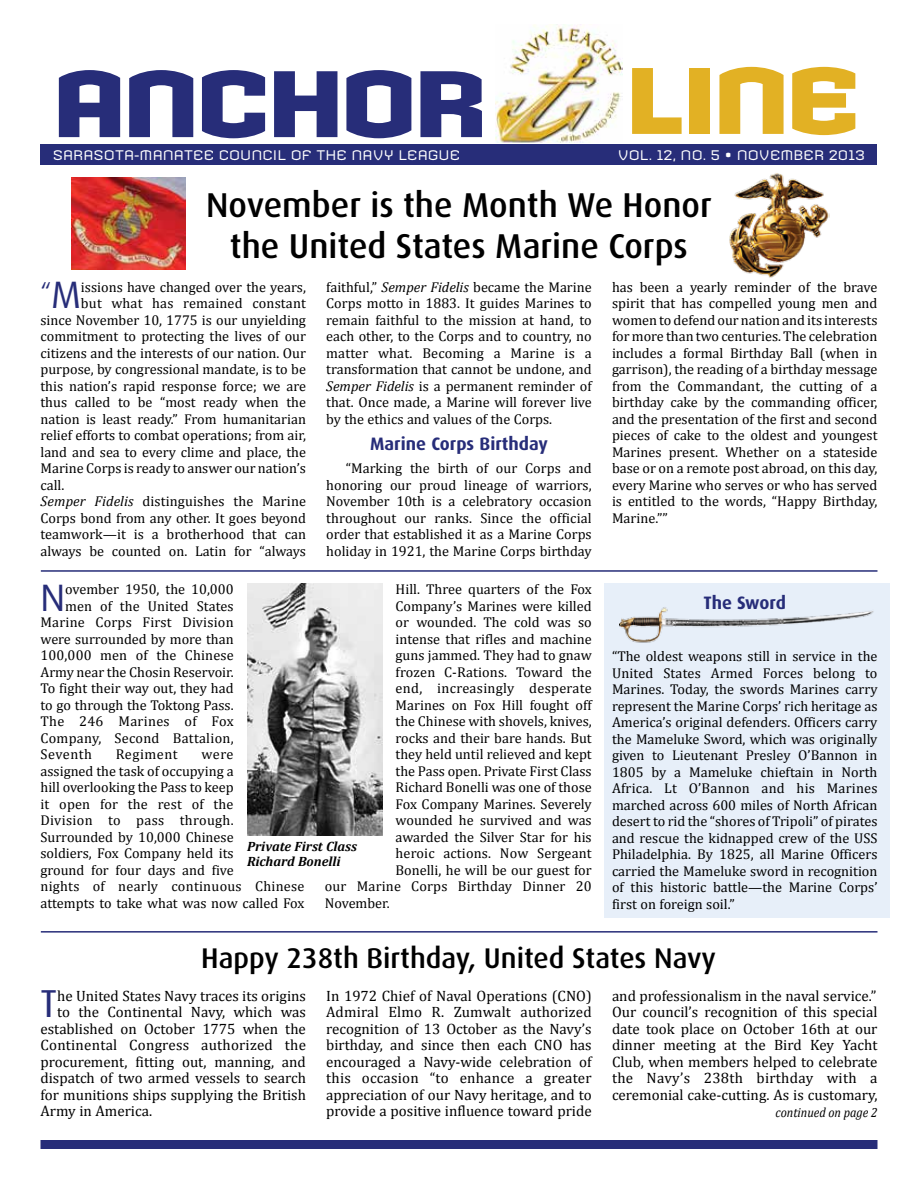
<style>
.page{position:relative;width:918px;height:1188px;background:#fff}
.page>*{position:absolute;margin:0;border:0;box-sizing:border-box;transform-origin:0 0}
.t1{font:700 91.5px "Armada";letter-spacing:-.03em;color:#272d79}
.t2{font:700 91.5px "Armada";color:#e2b124}
.t3{font:39px "Dax";color:#272d79}
.t4{font:38.25px "Dax";color:#272d79}
.t5{font:500 34.5px/40.5px "Dax";color:#000;text-align:center}
.t6{font:500 28.5px "Dax";color:#000}
.t7{font:24.15px "Dax";color:#272d79}
.t8{font:700 18px "Dax";color:#272d79}
.t9{font:15px/16.5px "Cambria";color:#000;text-align:justify}
.t10{font:14.25px/16.5px "Cambria";color:#000;text-align:justify}
.t11{font:14.25px "Cambria";letter-spacing:.02em;color:#000}
.t12{font:14.25px "Cambria";letter-spacing:.04em;color:#000}
.t13{font:13.5px "Armada";color:#fff}
.t14{font:italic 700 13.5px/15px "Cambria";color:#000}
.t15{font:italic 13.5px "Cambria";color:#000;scale:.9 1}
.s1{font-size:38.25px}
.s2{font-style:italic}
</style>
<div class="page">
<div style="left:604px;top:583px;width:286px;height:335px;background:#e7eff9"></div>
<img style="left:496px;top:25px;width:126px;height:117px">
<div style="left:40px;top:145px;width:838px;height:20px;background:#272d79"></div>
<div style="left:40px;top:1140px;width:838px;height:9px;background:#272d79"></div>
<hr style="left:41px;top:570px;width:836px;height:2px;background:#272d79">
<hr style="left:41px;top:931px;width:836px;height:2px;background:#272d79">
<img style="left:71px;top:177px;width:114px;height:93px">
<img style="left:729px;top:173px;width:101px;height:105px">
<img style="left:247px;top:583px;width:135px;height:253px">
<img style="left:619px;top:607px;width:255px;height:36px">
<h1 class="t1" style="left:53px;top:48px;width:436px">ANCHOR</h1>
<h1 class="t2" style="left:626px;top:45px;width:236px">LINE</h1>
<p class="t13" style="left:53px;top:147px;width:409px">SARASOTA-MANATEE COUNCIL OF THE NAVY LEAGUE</p>
<p class="t13" style="left:618px;top:147px;width:249px">VOL. 12, NO. 5 • NOVEMBER 2013</p>
<h3 class="t5" style="left:206px;top:186px;width:507px">November is the Month We Honor the United States Marine Corps</h3>
<h3 class="t7" style="left:40px;top:279px;width:42px">“<span class="s1">M</span></h3>
<p class="t10" style="left:81px;top:279px;width:227px">issions have changed over the years,</p>
<p class="t10" style="left:81px;top:295px;width:227px">but what has remained constant</p>
<p class="t10" style="left:40px;top:312px;width:267px">since November 10, 1775 is our unyielding</p>
<p class="t10" style="left:40px;top:328px;width:267px">commitment to protecting the lives of our</p>
<p class="t10" style="left:40px;top:345px;width:267px">citizens and the interests of our nation. Our</p>
<p class="t10" style="left:40px;top:361px;width:267px">purpose, by congressional mandate, is to be</p>
<p class="t10" style="left:40px;top:378px;width:267px">this nation’s rapid response force; we are</p>
<p class="t10" style="left:40px;top:394px;width:267px">thus called to be “most ready when the</p>
<p class="t10" style="left:40px;top:411px;width:267px">nation is least ready.” From humanitarian</p>
<p class="t10" style="left:40px;top:427px;width:267px">relief efforts to combat operations; from air,</p>
<p class="t10" style="left:40px;top:444px;width:267px">land and sea to every clime and place, the</p>
<p class="t10" style="left:40px;top:460px;width:267px">Marine Corps is ready to answer our nation’s</p>
<p class="t10" style="left:40px;top:477px;width:25px">call.</p>
<p class="t10" style="left:40px;top:493px;width:267px"><span class="s2">Semper Fidelis</span> distinguishes the Marine</p>
<p class="t10" style="left:40px;top:510px;width:267px">Corps bond from any other. It goes beyond</p>
<p class="t10" style="left:40px;top:526px;width:267px">teamwork—it is a brotherhood that can</p>
<p class="t10" style="left:40px;top:543px;width:267px">always be counted on. Latin for “always</p>
<p class="t10" style="left:326px;top:279px;width:267px">faithful,” <span class="s2">Semper Fidelis</span> became the Marine Corps motto in 1883. It guides Marines to remain faithful to the mission at hand, to each other, to the Corps and to country, no matter what. Becoming a Marine is a transformation that cannot be undone, and <span class="s2">Semper Fidelis</span> is a permanent reminder of that. Once made, a Marine will forever live by the ethics and values of the Corps.</p>
<p class="t8" style="left:370px;top:434px;width:179px">Marine Corps Birthday</p>
<p class="t10" style="left:326px;top:460px;width:267px;text-indent:19px">“Marking the birth of our Corps and honoring our proud lineage of warriors, November 10th is a celebratory occasion throughout our ranks. Since the official order that established it as a Marine Corps holiday in 1921, the Marine Corps birthday</p>
<p class="t10" style="left:612px;top:279px;width:267px">has been a yearly reminder of the brave spirit that has compelled young men and women to defend our nation and its interests for more than two centuries. The celebration includes a formal Birthday Ball (when in garrison), the reading of a birthday message from the Commandant, the cutting of a birthday cake by the commanding officer, and the presentation of the first and second pieces of cake to the oldest and youngest Marines present. Whether on a stateside base or on a remote post abroad, on this day, every Marine who serves or who has served is entitled to the words, “Happy Birthday, Marine.””</p>
<h3 class="t4" style="left:40px;top:576px;width:26px">N</h3>
<p class="t10" style="left:65px;top:581px;width:170px">ovember 1950, the 10,000</p>
<p class="t10" style="left:396px;top:581px;width:198px">Hill. Three quarters of the Fox</p>
<p class="t10" style="left:396px;top:598px;width:198px">Company’s Marines were killed</p>
<p class="t10" style="left:396px;top:614px;width:198px">or wounded. The cold was so</p>
<p class="t10" style="left:396px;top:631px;width:198px">intense that rifles and machine</p>
<p class="t10" style="left:396px;top:647px;width:198px">guns jammed. They had to gnaw</p>
<p class="t10" style="left:396px;top:664px;width:198px">frozen C-Rations. Toward the</p>
<p class="t11" style="left:396px;top:680px;width:198px">end, increasingly desperate</p>
<p class="t10" style="left:396px;top:697px;width:198px">Marines on Fox Hill fought off</p>
<p class="t10" style="left:396px;top:713px;width:198px">the Chinese with shovels, knives,</p>
<p class="t10" style="left:396px;top:730px;width:198px">rocks and their bare hands. But</p>
<p class="t10" style="left:396px;top:746px;width:198px">they held until relieved and kept</p>
<p class="t10" style="left:396px;top:763px;width:198px">the Pass open. Private First Class</p>
<p class="t10" style="left:396px;top:779px;width:198px">Richard Bonelli was one of those</p>
<p class="t10" style="left:396px;top:796px;width:198px">Fox Company Marines. Severely</p>
<p class="t10" style="left:396px;top:812px;width:198px">wounded he survived and was</p>
<p class="t10" style="left:396px;top:829px;width:198px">awarded the Silver Star for his</p>
<p class="t10" style="left:396px;top:845px;width:198px">heroic actions. Now Sergeant</p>
<p class="t10" style="left:396px;top:862px;width:198px">Bonelli, he will be our guest for</p>
<p class="t10" style="left:325px;top:878px;width:269px">our Marine Corps Birthday Dinner 20</p>
<p class="t10" style="left:325px;top:895px;width:66px">November.</p>
<p class="t8" style="left:704px;top:593px;width:84px">The Sword</p>
<p class="t10" style="left:65px;top:598px;width:170px">men of the United States</p>
<p class="t10" style="left:40px;top:614px;width:195px">Marine Corps First Division</p>
<p class="t10" style="left:40px;top:631px;width:195px">were surrounded by more than</p>
<p class="t10" style="left:40px;top:647px;width:195px">100,000 men of the Chinese</p>
<p class="t10" style="left:40px;top:664px;width:195px">Army near the Chosin Reservoir.</p>
<p class="t10" style="left:40px;top:680px;width:195px">To fight their way out, they had</p>
<p class="t10" style="left:40px;top:697px;width:195px">to go through the Toktong Pass.</p>
<p class="t11" style="left:40px;top:713px;width:195px">The 246 Marines of Fox</p>
<p class="t11" style="left:40px;top:730px;width:195px">Company, Second Battalion,</p>
<p class="t12" style="left:40px;top:746px;width:53px">Seventh</p>
<p class="t12" style="left:116px;top:746px;width:63px">Regiment</p>
<p class="t10" style="left:612px;top:648px;width:267px">“The oldest weapons still in service in the United States Armed Forces belong to Marines. Today, the swords Marines carry represent the Marine Corps’ rich heritage as America’s original defenders. Officers carry the Mameluke Sword, which was originally given to Lieutenant Presley O’Bannon in 1805 by a Mameluke chieftain in North Africa. Lt O’Bannon and his Marines marched across 600 miles of North African desert to rid the “shores of Tripoli” of pirates and rescue the kidnapped crew of the USS Philadelphia. By 1825, all Marine Officers carried the Mameluke sword in recognition of this historic battle—the Marine Corps’ first on foreign soil.”</p>
<h3 class="t6" style="left:201px;top:942px;width:516px">Happy 238th Birthday, United States Navy</h3>
<p class="t10" style="left:40px;top:746px;width:266px;text-align:left;text-indent:161px">were<br>assigned the task of occupying a<br>hill overlooking the Pass to keep<br>it open for the rest of the<br>Division to pass through.<br>Surrounded by 10,000 Chinese<br>soldiers, Fox Company held its<br>ground for four days and five<br>nights of nearly continuous Chinese attempts to take what was now called Fox</p>
<p class="t14" style="left:247px;top:839px;width:112px">Private First Class<br>Richard Bonelli</p>
<h2 class="t3" style="left:40px;top:982px;width:18px">T</h2>
<p class="t9" style="left:57px;top:987px;width:250px">he United States Navy traces its origins</p>
<p class="t9" style="left:57px;top:1004px;width:250px">to the Continental Navy, which was</p>
<p class="t9" style="left:41px;top:1020px;width:267px">established on October 1775 when the</p>
<p class="t9" style="left:41px;top:1037px;width:267px">Continental Congress authorized the</p>
<p class="t9" style="left:41px;top:1053px;width:267px">procurement, fitting out, manning, and</p>
<p class="t9" style="left:41px;top:1070px;width:267px">dispatch of two armed vessels to search</p>
<p class="t9" style="left:41px;top:1086px;width:267px">for munitions ships supplying the British</p>
<p class="t9" style="left:41px;top:1103px;width:113px">Army in America.</p>
<p class="t9" style="left:326px;top:987px;width:267px">In 1972 Chief of Naval Operations (CNO)<br>Admiral Elmo R. Zumwalt authorized recognition of 13 October as the Navy’s birthday, and since then each CNO has encouraged a Navy-wide celebration of this occasion “to enhance a greater appreciation of our Navy heritage, and to provide a positive influence toward pride</p>
<p class="t9" style="left:612px;top:987px;width:267px">and professionalism in the naval service.” Our council’s recognition of this special date took place on October 16th at our dinner meeting at the Bird Key Yacht Club, when members helped to celebrate the Navy’s 238th birthday with a ceremonial cake-cutting. As is customary,</p>
<p class="t15" style="left:776px;top:1103px;width:115px">continued on page 2</p>
</div>
